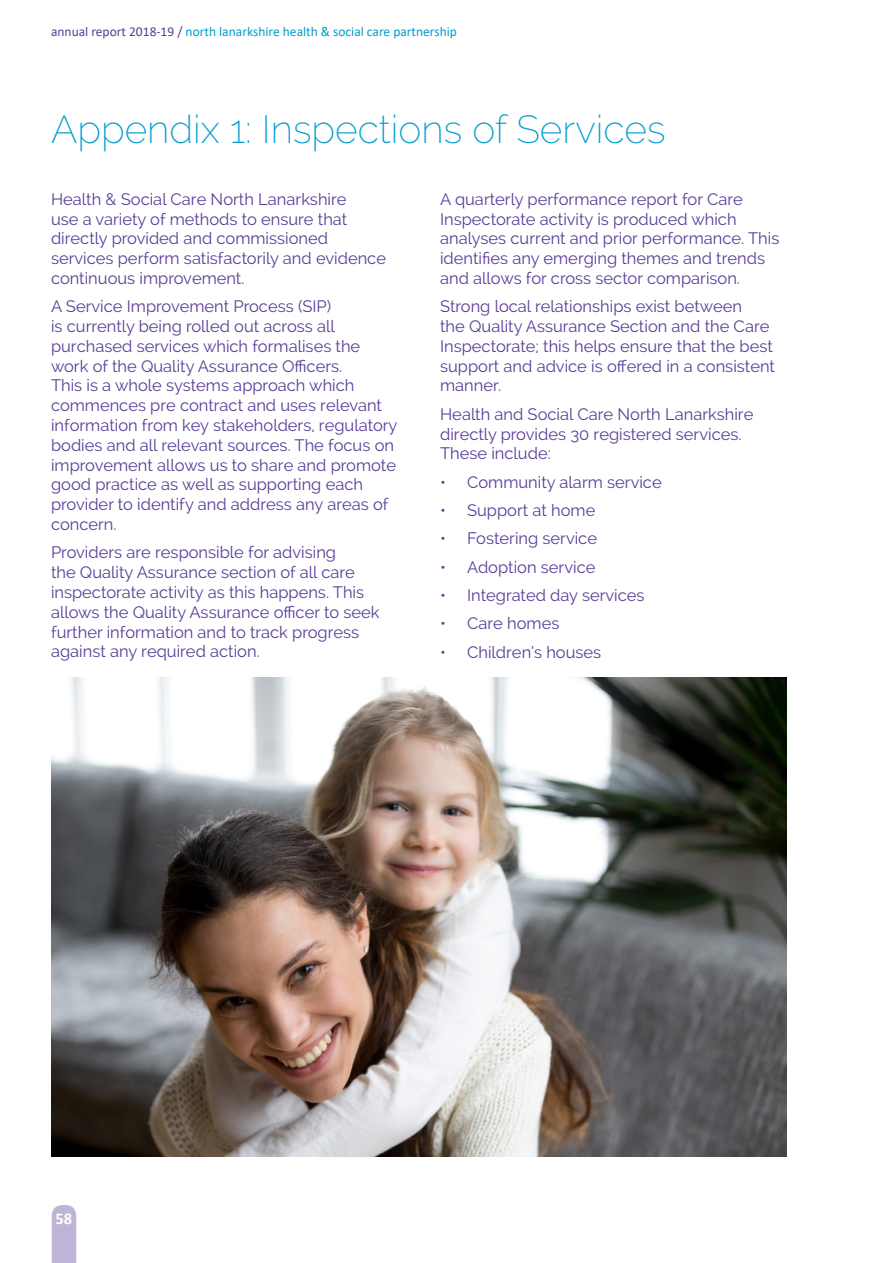
<style>
.page{position:relative;width:893px;height:1263px;background:#fff}
.page>*{position:absolute;margin:0;border:0;box-sizing:border-box;transform-origin:0 0}
.header_al{font:200 39px "Raleway";color:#009dce}
.main_text_al{font:16.5px/19.8px "Raleway";color:#5a3d98}
.t1{font:700 16.5px "Calibri";color:#fff}
.t2{font:13.5px "Calibri";color:#009dce}
.s1{color:#5a3d98}
</style>
<div class="page">
<svg style="left:52px;top:1205px;width:24px;height:58px"></svg>
<img style="left:52px;top:677px;width:735px;height:480px">
<p class="t2" style="left:51px;top:22px;width:407px"><span class="s1">annual report 2018-19 /</span> north lanarkshire health &amp; social care partnership</p>
<p class="header_al" style="left:51px;top:106px;width:616px">Appendix 1: Inspections of Services</p>
<p class="main_text_al" style="left:51px;top:189px;width:336px">Health &amp; Social Care North Lanarkshire<br>use a variety of methods to ensure that directly provided and commissioned services perform satisfactorily and evidence continuous improvement.</p>
<p class="main_text_al" style="left:51px;top:296px;width:348px">A Service Improvement Process (SIP)<br>is currently being rolled out across all purchased services which formalises the work of the Quality Assurance Officers.<br>This is a whole systems approach which commences pre contract and uses relevant information from key stakeholders, regulatory bodies and all relevant sources. The focus on improvement allows us to share and promote good practice as well as supporting each provider to identify and address any areas of concern.</p>
<p class="main_text_al" style="left:51px;top:543px;width:330px">Providers are responsible for advising<br>the Quality Assurance section of all care inspectorate activity as this happens. This allows the Quality Assurance officer to seek further information and to track progress against any required action.</p>
<p class="main_text_al" style="left:440px;top:189px;width:341px">A quarterly performance report for Care Inspectorate activity is produced which analyses current and prior performance. This identifies any emerging themes and trends and allows for cross sector comparison.</p>
<p class="main_text_al" style="left:440px;top:296px;width:336px">Strong local relationships exist between<br>the Quality Assurance Section and the Care Inspectorate; this helps ensure that the best support and advice is offered in a consistent manner.</p>
<p class="main_text_al" style="left:440px;top:404px;width:315px">Health and Social Care North Lanarkshire directly provides 30 registered services.<br>These include:</p>
<p class="main_text_al" style="left:440px;top:472px;width:223px">• Community alarm service</p>
<p class="main_text_al" style="left:440px;top:500px;width:157px">• Support at home</p>
<p class="main_text_al" style="left:440px;top:528px;width:158px">• Fostering service</p>
<p class="main_text_al" style="left:440px;top:557px;width:157px">• Adoption service</p>
<p class="main_text_al" style="left:440px;top:585px;width:206px">• Integrated day services</p>
<p class="main_text_al" style="left:440px;top:613px;width:121px">• Care homes</p>
<p class="main_text_al" style="left:440px;top:642px;width:163px">• Children’s houses</p>
<p class="t1" style="left:55px;top:1206px;width:18px">58</p>
</div>
